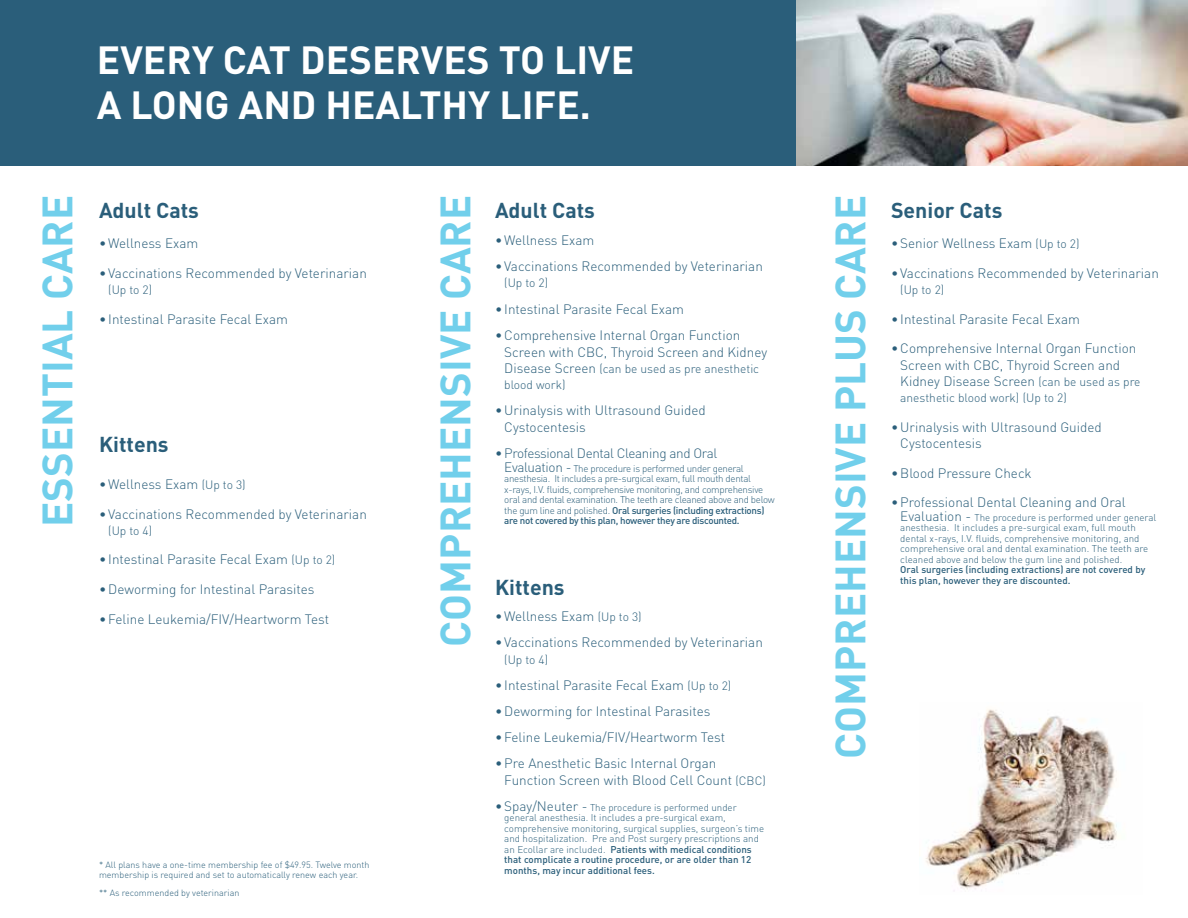
<style>
.page{position:relative;width:1188px;height:918px;background:#fff}
.page>*{position:absolute;margin:0;border:0;box-sizing:border-box;transform-origin:0 0}
.t1{font:700 41.85px "DIN";color:#71cfeb}
.t2{font:700 38.85px/44.5px "DIN";color:#fff}
.t3{font:700 21.3px "DIN";color:#2a5e7a}
.t4{font:300 13.5px/16.2px "DIN";color:#2a5e7a}
.t5{font:300 13.5px "DIN";letter-spacing:-.025em;color:#2a5e7a}
.t6{font:300 12px/16.2px "DIN";color:#2a5e7a}
.t7{font:300 9.75px/10.5px "DIN";color:#2a5e7a}
.t8{font:300 9.75px/10.5px "DIN";letter-spacing:-.03em;color:#2a5e7a}
.t9{font:500 9.75px/10.5px "DIN";color:#2a5e7a}
.t10{font:300 9px/10.5px "DIN";color:#2a5e7a}
.s1{font-size:13.5px}
.s2{font-weight:500}
.s3{font-size:12px}
</style>
<div class="page">
<img style="left:925px;top:709px;width:192px;height:182px">
<div style="left:0;top:0;width:796px;height:166px;background:#2a5e7a"></div>
<img style="left:796px;top:0;width:392px;height:166px">
<h2 class="t2" style="left:97px;top:36px;width:539px">EVERY CAT DESERVES TO LIVE<br>A LONG AND HEALTHY LIFE.</h2>
<h1 class="t1" style="left:30px;top:527px;width:333px;rotate:-90deg">ESSENTIAL CARE</h1>
<h1 class="t1" style="left:428px;top:647px;width:453px;rotate:-90deg">COMPREHENSIVE CARE</h1>
<h1 class="t1" style="left:823px;top:759px;width:566px;rotate:-90deg">COMPREHENSIVE PLUS CARE</h1>
<h3 class="t3" style="left:99px;top:197px;width:102px">Adult Cats</h3>
<p class="t4" style="left:99px;top:235px;width:101px">• Wellness Exam</p>
<p class="t4" style="left:99px;top:265px;width:269px">• Vaccinations Recommended by Veterinarian</p>
<p class="t6" style="left:108px;top:281px;width:45px">(Up to 2)</p>
<p class="t4" style="left:99px;top:311px;width:191px">• Intestinal Parasite Fecal Exam</p>
<h3 class="t3" style="left:495px;top:197px;width:102px">Adult Cats</h3>
<p class="t4" style="left:495px;top:232px;width:101px">• Wellness Exam</p>
<p class="t4" style="left:495px;top:258px;width:269px">• Vaccinations Recommended by Veterinarian</p>
<p class="t6" style="left:504px;top:275px;width:45px">(Up to 2)</p>
<p class="t4" style="left:495px;top:301px;width:191px">• Intestinal Parasite Fecal Exam</p>
<p class="t4" style="left:504px;top:327px;width:264px;text-indent:-9px">•Comprehensive Internal Organ Function<br>Screen with CBC, Thyroid Screen and Kidney</p>
<p class="t6" style="left:504px;top:360px;width:256px"><span class="s1">Disease Screen</span> (can be used as pre anesthetic blood work)</p>
<p class="t4" style="left:504px;top:402px;width:203px;text-indent:-9px">•Urinalysis with Ultrasound Guided<br>Cystocentesis</p>
<p class="t5" style="left:495px;top:445px;width:224px">• Professional Dental Cleaning and Oral</p>
<p class="t8" style="left:504px;top:463px;width:272px"><span class="s1">Evaluation -</span> The procedure is performed under general anesthesia. It includes a pre-surgical exam, full mouth dental x-rays, I.V. fluids, comprehensive monitoring, and comprehensive oral and dental examination. The teeth are cleaned above and below the gum line and polished. <span class="s2">Oral surgeries (including extractions) are not covered by this plan, however they are discounted.</span></p>
<h3 class="t3" style="left:99px;top:431px;width:71px">Kittens</h3>
<p class="t4" style="left:99px;top:476px;width:148px">• Wellness Exam <span class="s3">(Up to 3)</span></p>
<p class="t4" style="left:99px;top:505px;width:269px">• Vaccinations Recommended by Veterinarian</p>
<p class="t6" style="left:108px;top:522px;width:45px">(Up to 4)</p>
<p class="t4" style="left:99px;top:551px;width:238px">• Intestinal Parasite Fecal Exam <span class="s3">(Up to 2)</span></p>
<p class="t4" style="left:99px;top:581px;width:217px">•Deworming for Intestinal Parasites</p>
<p class="t4" style="left:99px;top:611px;width:232px">• Feline Leukemia/FIV/Heartworm Test</p>
<h3 class="t3" style="left:495px;top:573px;width:71px">Kittens</h3>
<p class="t4" style="left:495px;top:608px;width:148px">• Wellness Exam <span class="s3">(Up to 3)</span></p>
<p class="t4" style="left:495px;top:634px;width:269px">• Vaccinations Recommended by Veterinarian</p>
<p class="t6" style="left:504px;top:651px;width:45px">(Up to 4)</p>
<p class="t4" style="left:495px;top:677px;width:238px">• Intestinal Parasite Fecal Exam <span class="s3">(Up to 2)</span></p>
<p class="t4" style="left:495px;top:703px;width:217px">•Deworming for Intestinal Parasites</p>
<p class="t4" style="left:495px;top:729px;width:232px">•Feline Leukemia/FIV/Heartworm Test</p>
<p class="t4" style="left:504px;top:755px;width:263px;text-indent:-9px">•Pre Anesthetic Basic Internal Organ<br>Function Screen with Blood Cell Count <span class="s3">(CBC)</span></p>
<p class="t7" style="left:504px;top:802px;width:261px;text-indent:-9px"><span class="s1">•Spay/Neuter -</span> The procedure is performed under general anesthesia. It includes a pre-surgical exam, comprehensive monitoring, surgical supplies, surgeon’s time and hospitalization. Pre and Post surgery prescriptions and an Ecollar are included. <span class="s2">Patients with medical conditions that complicate a routine procedure, or are older than 12 months, may incur additional fees.</span></p>
<p class="t10" style="left:99px;top:859px;width:272px">* All plans have a one-time membership fee of $49.95. Twelve month membership is required and set to automatically renew each year.</p>
<p class="t10" style="left:99px;top:887px;width:142px">** As recommended by veterinarian</p>
<h3 class="t3" style="left:891px;top:197px;width:113px">Senior Cats</h3>
<p class="t4" style="left:891px;top:235px;width:190px">•Senior Wellness Exam <span class="s3">(Up to 2)</span></p>
<p class="t4" style="left:891px;top:265px;width:269px">• Vaccinations Recommended by Veterinarian</p>
<p class="t6" style="left:900px;top:281px;width:45px">(Up to 2)</p>
<p class="t4" style="left:891px;top:311px;width:191px">• Intestinal Parasite Fecal Exam</p>
<p class="t4" style="left:900px;top:340px;width:242px;text-indent:-9px">•Comprehensive Internal Organ Function<br>Screen with CBC, Thyroid Screen and<br>Kidney Disease Screen <span class="s3">(can be used as pre</span></p>
<p class="t6" style="left:900px;top:389px;width:168px">anesthetic blood work) (Up to 2)</p>
<p class="t4" style="left:900px;top:419px;width:203px;text-indent:-9px">•Urinalysis with Ultrasound Guided<br>Cystocentesis</p>
<p class="t4" style="left:891px;top:464px;width:142px">•Blood Pressure Check</p>
<p class="t4" style="left:891px;top:494px;width:236px">•Professional Dental Cleaning and Oral</p>
<p class="t7" style="left:900px;top:512px;width:258px"><span class="s1">Evaluation -</span> The procedure is performed under general anesthesia. It includes a pre-surgical exam, full mouth dental x-rays, I.V. fluids, comprehensive monitoring, and comprehensive oral and dental examination. The teeth are cleaned above and below the gum line and polished.</p>
<p class="t9" style="left:900px;top:564px;width:246px">Oral surgeries (including extractions) are not covered by this plan, however they are discounted.</p>
</div>
